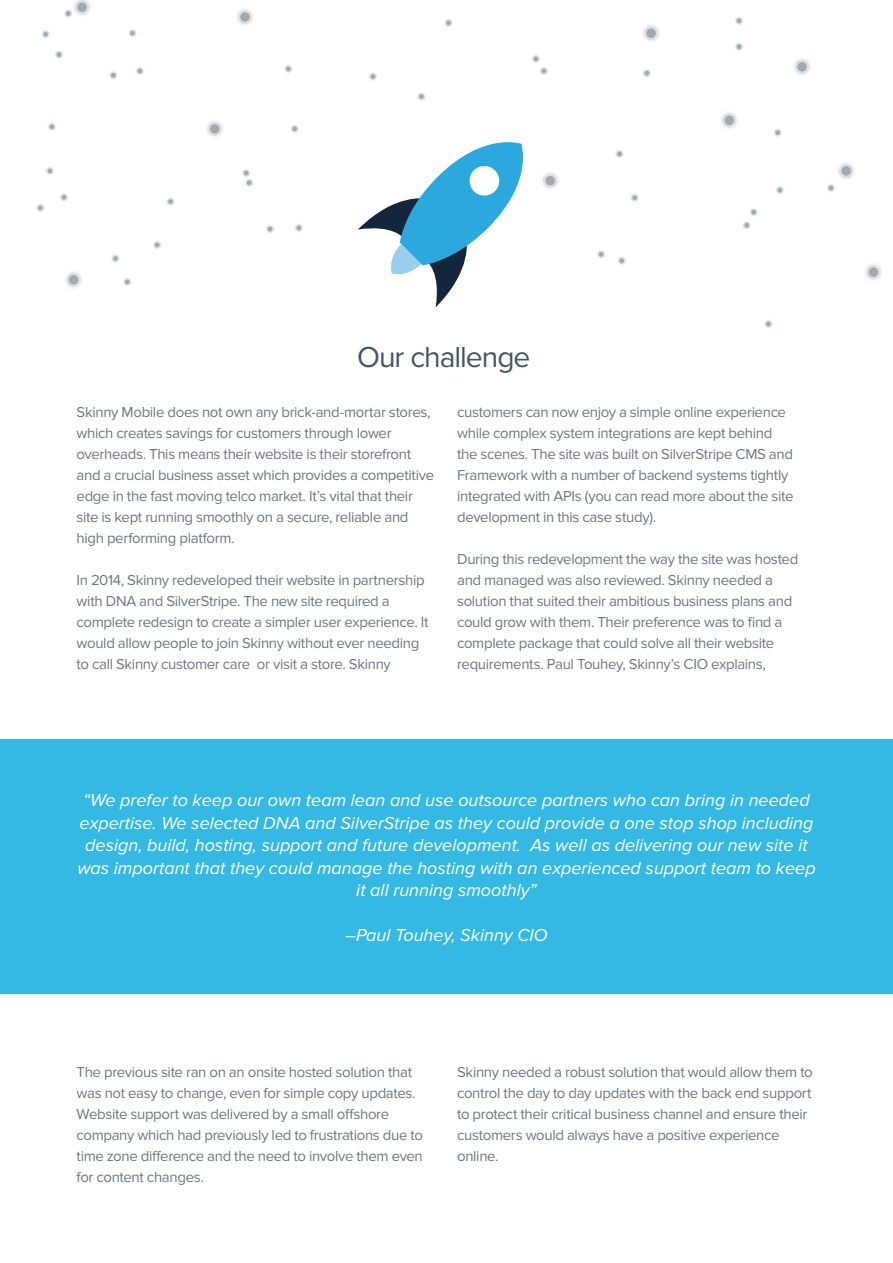
<style>
.page{position:relative;width:893px;height:1263px;background:#fff}
.page>*{position:absolute;margin:0;border:0;box-sizing:border-box;transform-origin:0 0}
.t1{font:30px "Proxima Nova";letter-spacing:-.035em;color:#455663}
.t2{font:italic 18px/22.5px "Proxima Nova";color:#fff;text-align:center}
.t3{font:15px/21px "Proxima Nova";letter-spacing:-.025em;color:#6f7781}
</style>
<div class="page">
<div style="left:0;top:739px;width:893px;height:254px;background:#34b9e4"></div>
<svg style="left:235px;top:7px;width:19px;height:20px"></svg>
<svg style="left:64px;top:270px;width:19px;height:19px"></svg>
<svg style="left:541px;top:171px;width:19px;height:19px"></svg>
<svg style="left:720px;top:111px;width:19px;height:19px"></svg>
<svg style="left:837px;top:161px;width:19px;height:19px"></svg>
<svg style="left:864px;top:263px;width:19px;height:19px"></svg>
<svg style="left:642px;top:24px;width:19px;height:19px"></svg>
<svg style="left:792px;top:57px;width:20px;height:19px"></svg>
<svg style="left:205px;top:119px;width:19px;height:19px"></svg>
<svg style="left:135px;top:66px;width:10px;height:10px"></svg>
<svg style="left:138px;top:69px;width:4px;height:4px"></svg>
<svg style="left:109px;top:70px;width:9px;height:10px"></svg>
<svg style="left:111px;top:73px;width:5px;height:5px"></svg>
<svg style="left:54px;top:50px;width:10px;height:9px"></svg>
<svg style="left:57px;top:52px;width:4px;height:5px"></svg>
<svg style="left:128px;top:28px;width:9px;height:10px"></svg>
<svg style="left:130px;top:31px;width:5px;height:5px"></svg>
<svg style="left:63px;top:9px;width:10px;height:9px"></svg>
<svg style="left:66px;top:0;width:24px;height:17px"></svg>
<svg style="left:41px;top:29px;width:9px;height:10px"></svg>
<svg style="left:43px;top:32px;width:5px;height:5px"></svg>
<svg style="left:241px;top:168px;width:10px;height:10px"></svg>
<svg style="left:244px;top:178px;width:10px;height:10px"></svg>
<svg style="left:244px;top:171px;width:8px;height:14px"></svg>
<svg style="left:166px;top:197px;width:9px;height:9px"></svg>
<svg style="left:168px;top:199px;width:5px;height:5px"></svg>
<svg style="left:596px;top:249px;width:10px;height:10px"></svg>
<svg style="left:599px;top:252px;width:4px;height:5px"></svg>
<svg style="left:630px;top:193px;width:9px;height:10px"></svg>
<svg style="left:632px;top:195px;width:5px;height:5px"></svg>
<svg style="left:773px;top:128px;width:9px;height:9px"></svg>
<svg style="left:775px;top:130px;width:5px;height:5px"></svg>
<svg style="left:742px;top:221px;width:9px;height:9px"></svg>
<svg style="left:744px;top:223px;width:5px;height:5px"></svg>
<svg style="left:826px;top:183px;width:10px;height:10px"></svg>
<svg style="left:828px;top:186px;width:5px;height:4px"></svg>
<svg style="left:775px;top:185px;width:10px;height:10px"></svg>
<svg style="left:777px;top:188px;width:5px;height:4px"></svg>
<svg style="left:734px;top:42px;width:10px;height:10px"></svg>
<svg style="left:737px;top:44px;width:4px;height:5px"></svg>
<svg style="left:734px;top:16px;width:10px;height:10px"></svg>
<svg style="left:737px;top:18px;width:4px;height:5px"></svg>
<svg style="left:615px;top:149px;width:9px;height:10px"></svg>
<svg style="left:617px;top:152px;width:5px;height:4px"></svg>
<svg style="left:417px;top:92px;width:9px;height:9px"></svg>
<svg style="left:419px;top:94px;width:5px;height:5px"></svg>
<svg style="left:749px;top:207px;width:9px;height:10px"></svg>
<svg style="left:751px;top:210px;width:5px;height:5px"></svg>
<svg style="left:294px;top:223px;width:10px;height:10px"></svg>
<svg style="left:297px;top:226px;width:4px;height:4px"></svg>
<svg style="left:617px;top:256px;width:9px;height:9px"></svg>
<svg style="left:619px;top:258px;width:5px;height:5px"></svg>
<svg style="left:265px;top:224px;width:10px;height:10px"></svg>
<svg style="left:268px;top:227px;width:4px;height:4px"></svg>
<svg style="left:152px;top:240px;width:10px;height:10px"></svg>
<svg style="left:155px;top:243px;width:4px;height:4px"></svg>
<svg style="left:539px;top:66px;width:10px;height:10px"></svg>
<svg style="left:541px;top:69px;width:5px;height:4px"></svg>
<svg style="left:531px;top:54px;width:10px;height:10px"></svg>
<svg style="left:534px;top:57px;width:4px;height:4px"></svg>
<svg style="left:444px;top:18px;width:9px;height:10px"></svg>
<svg style="left:446px;top:21px;width:5px;height:4px"></svg>
<svg style="left:59px;top:193px;width:10px;height:9px"></svg>
<svg style="left:62px;top:195px;width:4px;height:5px"></svg>
<svg style="left:764px;top:319px;width:9px;height:10px"></svg>
<svg style="left:766px;top:322px;width:5px;height:4px"></svg>
<svg style="left:290px;top:124px;width:9px;height:10px"></svg>
<svg style="left:292px;top:126px;width:5px;height:5px"></svg>
<svg style="left:111px;top:254px;width:9px;height:9px"></svg>
<svg style="left:113px;top:256px;width:5px;height:5px"></svg>
<svg style="left:122px;top:277px;width:10px;height:10px"></svg>
<svg style="left:125px;top:280px;width:5px;height:4px"></svg>
<svg style="left:36px;top:203px;width:9px;height:10px"></svg>
<svg style="left:38px;top:206px;width:5px;height:4px"></svg>
<svg style="left:47px;top:122px;width:10px;height:9px"></svg>
<svg style="left:49px;top:124px;width:5px;height:5px"></svg>
<svg style="left:45px;top:166px;width:10px;height:10px"></svg>
<svg style="left:48px;top:169px;width:4px;height:4px"></svg>
<svg style="left:283px;top:64px;width:10px;height:10px"></svg>
<svg style="left:286px;top:67px;width:5px;height:4px"></svg>
<svg style="left:368px;top:72px;width:10px;height:9px"></svg>
<svg style="left:371px;top:74px;width:4px;height:5px"></svg>
<svg style="left:642px;top:68px;width:10px;height:10px"></svg>
<svg style="left:644px;top:71px;width:5px;height:5px"></svg>
<svg style="left:358px;top:142px;width:165px;height:165px"></svg>
<h1 class="t1" style="left:357px;top:340px;width:175px">Our challenge</h1>
<p class="t3" style="left:457px;top:401px;width:338px">customers can now enjoy a simple online experience while complex system integrations are kept behind the scenes. The site was built on SilverStripe CMS and Framework with a number of backend systems tightly integrated with APIs (you can read more about the site development in this case study).</p>
<p class="t3" style="left:457px;top:548px;width:343px">During this redevelopment the way the site was hosted and managed was also reviewed. Skinny needed a solution that suited their ambitious business plans and could grow with them. Their preference was to find a complete package that could solve all their website requirements. Paul Touhey, Skinny’s CIO explains,</p>
<p class="t3" style="left:77px;top:401px;width:359px">Skinny Mobile does not own any brick-and-mortar stores, which creates savings for customers through lower overheads. This means their website is their storefront and a crucial business asset which provides a competitive edge in the fast moving telco market. It’s vital that their site is kept running smoothly on a secure, reliable and high performing platform.</p>
<p class="t3" style="left:77px;top:569px;width:353px">In 2014, Skinny redeveloped their website in partnership with DNA and SilverStripe. The new site required a complete redesign to create a simpler user experience. It would allow people to join Skinny without ever needing to call Skinny customer care or visit a store. Skinny</p>
<p class="t2" style="left:77px;top:789px;width:740px">“We prefer to keep our own team lean and use outsource partners who can bring in needed expertise. We selected DNA and SilverStripe as they could provide a one stop shop including design, build, hosting, support and future development. As well as delivering our new site it was important that they could manage the hosting with an experienced support team to keep it all running smoothly”</p>
<p class="t2" style="left:345px;top:924px;width:204px">–Paul Touhey, Skinny CIO</p>
<p class="t3" style="left:77px;top:1062px;width:348px">The previous site ran on an onsite hosted solution that was not easy to change, even for simple copy updates.<br>Website support was delivered by a small offshore company which had previously led to frustrations due to time zone difference and the need to involve them even for content changes.</p>
<p class="t3" style="left:457px;top:1062px;width:357px">Skinny needed a robust solution that would allow them to control the day to day updates with the back end support to protect their critical business channel and ensure their customers would always have a positive experience online.</p>
</div>
